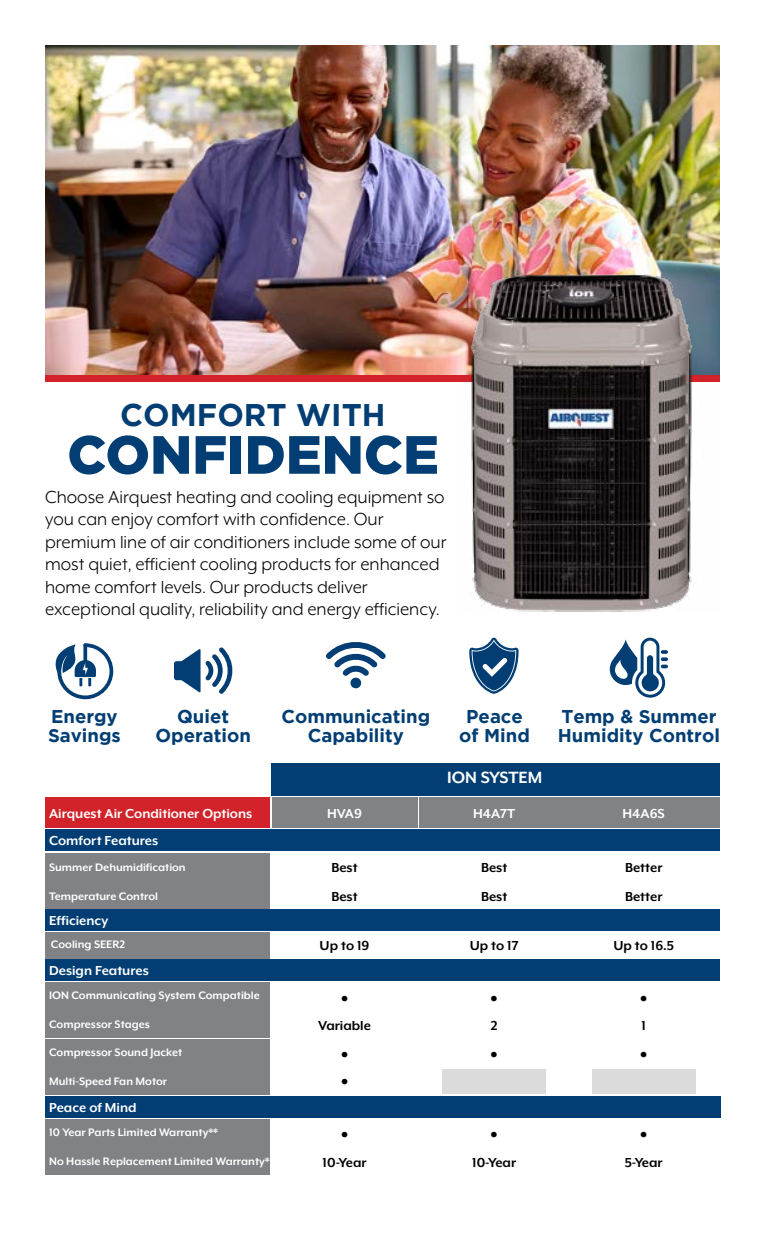
<style>
.page{position:relative;width:765px;height:1260px;background:#fff}
.page>*{position:absolute;margin:0;border:0;box-sizing:border-box;transform-origin:0 0}
.t1{font:900 53.75px "Gotham";color:#023e73}
.t2{font:700 31.25px "Gotham";color:#023e73}
.t3{font:700 30px/52.2px "Mr Eaves XL Mod OT";color:#000}
.t4{font:20px/22.5px "Mr Eaves XL Mod OT";color:#000}
.t5{font:700 18.75px "Mr Eaves XL Mod OT";color:#fff}
.t6{font:700 18.5px/19px "Gotham";color:#023e73;text-align:center}
.t7{font:700 15px/27.4px "Mr Eaves XL Mod OT";color:#fff}
.t8{font:700 15px "Mr Eaves XL Mod OT";color:#000}
.t9{font:700 12.5px "Mr Eaves XL Mod OT";color:#fff}
</style>
<div class="page">
<img style="left:45px;top:45px;width:675px;height:330px">
<div style="left:45px;top:375px;width:675px;height:6px;background:#d2232a"></div>
<img style="left:461px;top:270px;width:259px;height:342px">
<div style="left:45px;top:830px;width:675px;height:21px;background:#023e73"></div>
<div style="left:272px;top:763px;width:448px;height:33px;background:#023e73"></div>
<div style="left:45px;top:798px;width:225px;height:30px;background:#d2232a"></div>
<div style="left:45px;top:910px;width:675px;height:21px;background:#023e73"></div>
<div style="left:45px;top:960px;width:675px;height:21px;background:#023e73"></div>
<div style="left:45px;top:1097px;width:675px;height:21px;background:#023e73"></div>
<div style="left:272px;top:798px;width:146px;height:30px;background:#818285"></div>
<div style="left:420px;top:798px;width:149px;height:30px;background:#818285"></div>
<div style="left:570px;top:798px;width:150px;height:30px;background:#818285"></div>
<div style="left:45px;top:853px;width:225px;height:28px;background:#818285"></div>
<div style="left:45px;top:882px;width:225px;height:26px;background:#818285"></div>
<div style="left:45px;top:932px;width:225px;height:27px;background:#818285"></div>
<div style="left:45px;top:982px;width:225px;height:29px;background:#818285"></div>
<div style="left:45px;top:1012px;width:225px;height:26px;background:#818285"></div>
<div style="left:45px;top:1039px;width:225px;height:29px;background:#818285"></div>
<div style="left:45px;top:1069px;width:225px;height:26px;background:#818285"></div>
<div style="left:45px;top:1119px;width:225px;height:29px;background:#818285"></div>
<div style="left:45px;top:1149px;width:225px;height:26px;background:#818285"></div>
<div style="left:442px;top:1069px;width:104px;height:24px;background:#dbdbdb"></div>
<div style="left:592px;top:1069px;width:103px;height:24px;background:#dbdbdb"></div>
<svg style="left:55px;top:643px;width:58px;height:56px"></svg>
<svg style="left:326px;top:642px;width:60px;height:47px"></svg>
<svg style="left:174px;top:647px;width:59px;height:47px"></svg>
<svg style="left:469px;top:638px;width:50px;height:56px"></svg>
<svg style="left:610px;top:638px;width:58px;height:60px"></svg>
<h2 class="t2" style="left:120px;top:397px;width:267px">COMFORT WITH</h2>
<h1 class="t1" style="left:67px;top:424px;width:373px">CONFIDENCE</h1>
<p class="t4" style="left:45px;top:485px;width:403px">Choose Airquest heating and cooling equipment so you can enjoy comfort with confidence. Our premium line of air conditioners include some of our most quiet, efficient cooling products for enhanced home comfort levels. Our products deliver exceptional quality, reliability and energy efficiency.</p>
<p class="t6" style="left:48px;top:706px;width:74px;text-align:left">Energy<br>Savings</p>
<p class="t6" style="left:156px;top:706px;width:97px">Quiet<br>Operation</p>
<p class="t6" style="left:282px;top:706px;width:150px">Communicating<br>Capability</p>
<p class="t6" style="left:459px;top:706px;width:72px">Peace of Mind</p>
<p class="t6" style="left:558px;top:706px;width:164px;text-align:left">Temp &amp; Summer<br>Humidity Control</p>
<p class="t7" style="left:49px;top:800px;width:205px">Airquest Air Conditioner Options<br>Comfort Features</p>
<p class="t9" style="left:49px;top:861px;width:138px">Summer Dehumidification</p>
<p class="t9" style="left:49px;top:890px;width:110px">Temperature Control</p>
<p class="t9" style="left:51px;top:938px;width:76px">Cooling SEER2</p>
<p class="t7" style="left:49px;top:907px;width:61px">Efficiency</p>
<p class="t7" style="left:49px;top:957px;width:101px">Design Features</p>
<p class="t9" style="left:49px;top:989px;width:212px">ION Communicating System Compatible</p>
<p class="t9" style="left:49px;top:1018px;width:102px">Compressor Stages</p>
<p class="t9" style="left:49px;top:1046px;width:135px">Compressor Sound Jacket</p>
<p class="t9" style="left:49px;top:1075px;width:120px">Multi-Speed Fan Motor</p>
<p class="t7" style="left:49px;top:1094px;width:89px">Peace of Mind</p>
<p class="t9" style="left:49px;top:1126px;width:171px">10 Year Parts Limited Warranty**</p>
<p class="t9" style="left:49px;top:1155px;width:222px">No Hassle Replacement Limited Warranty*</p>
<p class="t5" style="left:447px;top:768px;width:97px">ION SYSTEM</p>
<p class="t7" style="left:327px;top:800px;width:36px">HVA9</p>
<p class="t7" style="left:473px;top:800px;width:44px">H4A7T</p>
<p class="t7" style="left:623px;top:800px;width:44px">H4A6S</p>
<p class="t8" style="left:331px;top:860px;width:28px">Best</p>
<p class="t8" style="left:481px;top:860px;width:28px">Best</p>
<p class="t8" style="left:625px;top:860px;width:39px">Better</p>
<p class="t8" style="left:331px;top:889px;width:28px">Best</p>
<p class="t8" style="left:481px;top:889px;width:28px">Best</p>
<p class="t8" style="left:625px;top:889px;width:39px">Better</p>
<p class="t8" style="left:320px;top:938px;width:51px">Up to 19</p>
<p class="t8" style="left:470px;top:938px;width:50px">Up to 17</p>
<p class="t8" style="left:613px;top:938px;width:62px">Up to 16.5</p>
<h3 class="t3" style="left:340px;top:972px;width:10px">•</h3>
<h3 class="t3" style="left:490px;top:972px;width:10px">•</h3>
<h3 class="t3" style="left:640px;top:972px;width:10px">•</h3>
<p class="t8" style="left:318px;top:1018px;width:54px">Variable</p>
<p class="t8" style="left:491px;top:1018px;width:8px">2</p>
<p class="t8" style="left:641px;top:1018px;width:6px">1</p>
<h3 class="t3" style="left:340px;top:1027px;width:10px">•</h3>
<h3 class="t3" style="left:490px;top:1027px;width:10px">•</h3>
<h3 class="t3" style="left:640px;top:1027px;width:10px">•</h3>
<h3 class="t3" style="left:340px;top:1055px;width:10px">• •</h3>
<h3 class="t3" style="left:490px;top:1107px;width:10px">•</h3>
<h3 class="t3" style="left:640px;top:1107px;width:10px">•</h3>
<p class="t8" style="left:323px;top:1155px;width:45px">10-Year</p>
<p class="t8" style="left:472px;top:1155px;width:45px">10-Year</p>
<p class="t8" style="left:625px;top:1155px;width:40px">5-Year</p>
</div>
